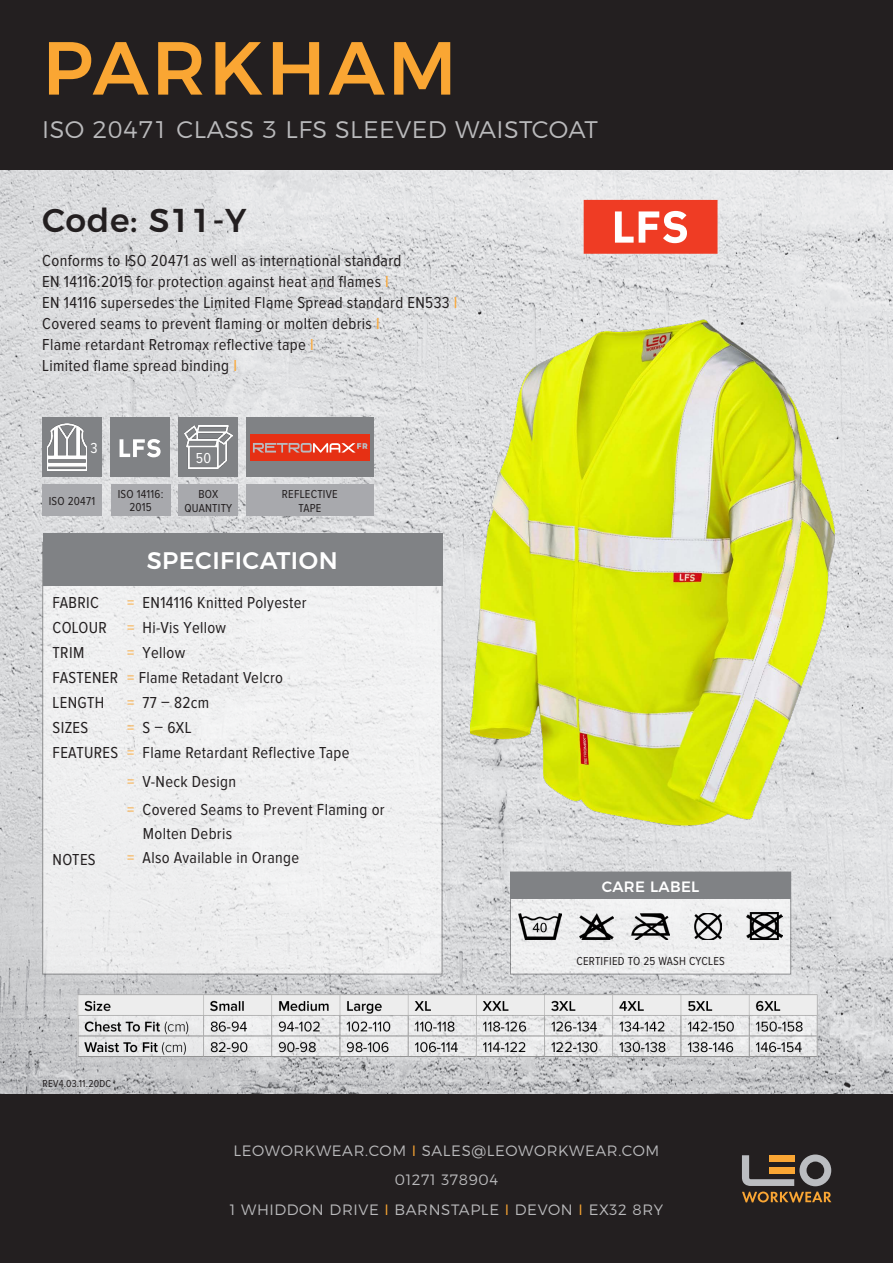
<style>
.page{position:relative;width:893px;height:1263px;background:#fff}
.page>*{position:absolute;margin:0;border:0;box-sizing:border-box;transform-origin:0 0}
.t1{font:500 75px "Montserrat";letter-spacing:.04em;color:#faa633}
.t2{font:500 33px "Montserrat";letter-spacing:.02em;color:#231f20}
.subhead{font:300 24px "Montserrat";letter-spacing:.02em;color:#bababc}
.subhead-2{font:500 24px "Montserrat";letter-spacing:.02em;color:#fff}
.body{font:16.5px/21px "Proxima Nova Cond";letter-spacing:.02em;color:#231f20}
.body-2{font:300 15px "Montserrat";letter-spacing:.04em;color:#bababc}
.subhead-3{font:500 15px "Montserrat";letter-spacing:.02em;color:#fff}
.body-3{font:15px "Proxima Nova Cond";color:#fff}
.body-4{font:12px/13.5px "Proxima Nova Cond";letter-spacing:.02em;color:#231f20;text-align:center}
.body-5{font:10.5px "Proxima Nova Cond";letter-spacing:.02em;color:#231f20}
.s1{color:#faa633}
</style>
<div class="page">
<img style="left:0;top:169px;width:893px;height:925px">
<div style="left:510px;top:872px;width:281px;height:102px;background:#efeff0"></div>
<div style="left:43px;top:542px;width:399px;height:432px;background:#efeff0"></div>
<div style="left:0;top:0;width:893px;height:169px;background:#231f20"></div>
<div style="left:0;top:1094px;width:893px;height:169px;background:#231f20"></div>
<div style="left:43px;top:533px;width:399px;height:53px;background:#808285"></div>
<div style="left:510px;top:872px;width:281px;height:27px;background:#808285"></div>
<img style="left:203px;top:992px;width:618px;height:66px">
<img style="left:77px;top:992px;width:124px;height:66px">
<svg style="left:742px;top:1155px;width:89px;height:47px"></svg>
<img style="left:519px;top:913px;width:42px;height:27px">
<img style="left:579px;top:913px;width:35px;height:27px">
<img style="left:632px;top:913px;width:37px;height:27px">
<img style="left:694px;top:913px;width:28px;height:27px">
<img style="left:747px;top:913px;width:35px;height:27px">
<div style="left:42px;top:417px;width:60px;height:59px;background:#808285"></div>
<div style="left:179px;top:417px;width:59px;height:59px;background:#808285"></div>
<div style="left:179px;top:484px;width:59px;height:32px;background:#a8a9ad"></div>
<img style="left:47px;top:423px;width:39px;height:47px">
<img style="left:185px;top:425px;width:47px;height:44px">
<div style="left:246px;top:417px;width:128px;height:59px;background:#808285"></div>
<div style="left:246px;top:484px;width:128px;height:32px;background:#a8a9ad"></div>
<div style="left:251px;top:434px;width:119px;height:27px;background:#e63014"></div>
<svg style="left:253px;top:443px;width:115px;height:10px"></svg>
<div style="left:111px;top:484px;width:59px;height:32px;background:#a8a9ad"></div>
<div style="left:110px;top:417px;width:60px;height:59px;background:#808285"></div>
<div style="left:42px;top:484px;width:60px;height:32px;background:#a8a9ad"></div>
<svg style="left:120px;top:439px;width:41px;height:18px"></svg>
<div style="left:584px;top:200px;width:133px;height:54px;background:#ef3c24"></div>
<svg style="left:615px;top:211px;width:72px;height:32px"></svg>
<img style="left:470px;top:306px;width:364px;height:533px">
<p class="t1" style="left:43px;top:8px;width:416px">PARKHAM</p>
<p class="subhead" style="left:42px;top:110px;width:557px">ISO 20471 CLASS 3 LFS SLEEVED WAISTCOAT</p>
<p class="t2" style="left:42px;top:194px;width:206px">Code: S11-Y</p>
<p class="body" style="left:42px;top:250px;width:417px">Conforms to ISO 20471 as well as international standard<br>EN 14116:2015 for protection against heat and flames <span class="s1">I<br></span>EN 14116 supersedes the Limited Flame Spread standard EN533 <span class="s1">I</span></p>
<p class="body" style="left:42px;top:313px;width:339px">Covered seams to prevent flaming or molten debris <span class="s1">I</span></p>
<p class="body" style="left:42px;top:334px;width:273px">Flame retardant Retromax reflective tape <span class="s1">I</span></p>
<p class="body" style="left:42px;top:355px;width:196px">Limited flame spread binding <span class="s1">I</span></p>
<p class="body-3" style="left:90px;top:441px;width:9px">3</p>
<p class="body-4" style="left:49px;top:495px;width:48px">ISO 20471</p>
<p class="body-4" style="left:118px;top:488px;width:47px">ISO 14116:</p>
<p class="body-4" style="left:129px;top:501px;width:24px">2015</p>
<p class="body-3" style="left:196px;top:451px;width:17px">50</p>
<p class="body-4" style="left:184px;top:488px;width:49px">BOX<br>QUANTITY</p>
<p class="body-4" style="left:282px;top:488px;width:57px">REFLECTIVE<br>TAPE</p>
<p class="subhead-2" style="left:147px;top:541px;width:192px">SPECIFICATION</p>
<p class="body" style="left:53px;top:593px;width:48px">FABRIC</p>
<p class="body" style="left:53px;top:618px;width:56px">COLOUR</p>
<p class="body" style="left:53px;top:643px;width:33px">TRIM</p>
<p class="body" style="left:53px;top:668px;width:67px">FASTENER</p>
<p class="body" style="left:53px;top:693px;width:53px">LENGTH</p>
<p class="body" style="left:53px;top:718px;width:37px">SIZES</p>
<p class="body" style="left:53px;top:743px;width:67px">FEATURES</p>
<p class="body" style="left:53px;top:849px;width:45px">NOTES</p>
<p class="body" style="left:127px;top:593px;width:181px"><span class="s1">=</span> EN14116 Knitted Polyester</p>
<p class="body" style="left:127px;top:618px;width:100px"><span class="s1">=</span> Hi-Vis Yellow</p>
<p class="body" style="left:127px;top:643px;width:60px"><span class="s1">=</span> Yellow</p>
<p class="body" style="left:127px;top:668px;width:157px"><span class="s1">=</span> Flame Retadant Velcro</p>
<p class="body" style="left:127px;top:693px;width:84px"><span class="s1">=</span> 77 – 82cm</p>
<p class="body" style="left:127px;top:718px;width:66px"><span class="s1">=</span> S – 6XL</p>
<p class="body" style="left:127px;top:743px;width:224px"><span class="s1">=</span> Flame Retardant Reflective Tape</p>
<p class="body" style="left:127px;top:771px;width:110px"><span class="s1">=</span> V-Neck Design</p>
<p class="body" style="left:127px;top:800px;width:259px"><span class="s1">=</span> Covered Seams to Prevent Flaming or</p>
<p class="body" style="left:143px;top:824px;width:91px">Molten Debris</p>
<p class="body" style="left:127px;top:848px;width:173px"><span class="s1">=</span> Also Available in Orange</p>
<p class="subhead-3" style="left:602px;top:875px;width:99px">CARE LABEL</p>
<p class="body-4" style="left:576px;top:955px;width:150px">CERTIFIED TO 25 WASH CYCLES</p>
<p class="body-5" style="left:43px;top:1079px;width:70px">REV4.03.11.20DC</p>
<p class="body-2" style="left:234px;top:1139px;width:427px">LEOWORKWEAR.COM <span class="s1">I</span> SALES@LEOWORKWEAR.COM</p>
<p class="body-2" style="left:395px;top:1168px;width:105px">01271 378904</p>
<p class="body-2" style="left:230px;top:1198px;width:435px">1 WHIDDON DRIVE <span class="s1">I</span> BARNSTAPLE <span class="s1">I</span> DEVON <span class="s1">I</span> EX32 8RY</p>
</div>
